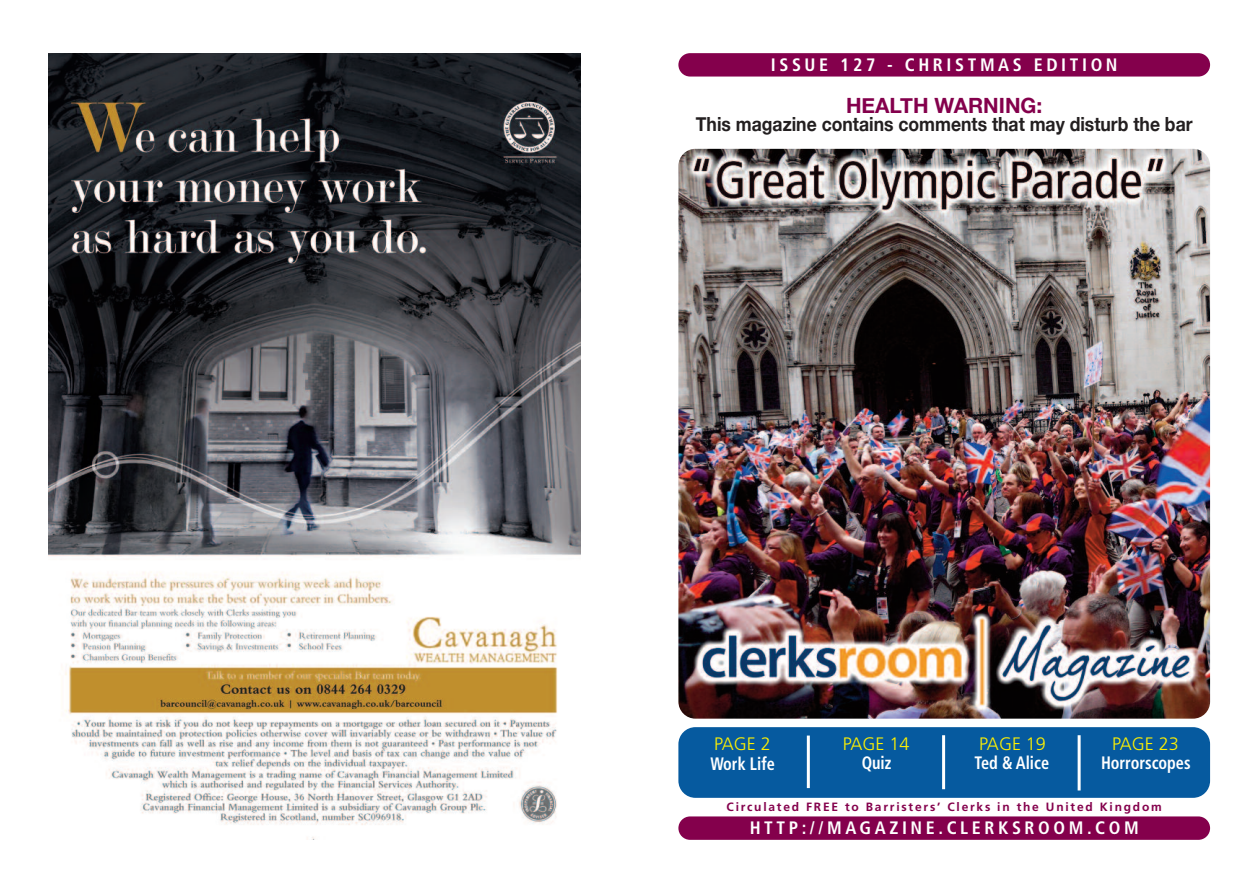
<style>
.page{position:relative;width:1259px;height:893px;background:#fff}
.page>*{position:absolute;margin:0;border:0;box-sizing:border-box;transform-origin:0 0}
.t1{font:700 21px "Helvetica Neue";color:#84004c}
.t2{font:700 19.5px "Helvetica Neue";color:#231f20;scale:.9 1}
.t3{font:700 condensed 18px "Frutiger";letter-spacing:.2em;color:#fff}
.t4{font:700 condensed 18px "Frutiger";color:#fff;scale:.9 1}
.t5{font:300 18px "Frutiger";color:#fff101}
.t6{font:700 condensed 18px "Frutiger";letter-spacing:.2em;color:#fff;scale:.9 1}
.t7{font:700 12px "Frutiger";letter-spacing:.15em;color:#84004c}
</style>
<div class="page">
<div style="left:678px;top:727px;width:532px;height:71px;background:#065a9f;border-radius:17px"></div>
<hr style="left:1077px;top:735px;width:3px;height:55px;background:#fff">
<hr style="left:942px;top:735px;width:3px;height:54px;background:#fff">
<hr style="left:807px;top:735px;width:3px;height:53px;background:#fff">
<div style="left:678px;top:53px;width:532px;height:24px;background:#84004c;border-radius:12px"></div>
<div style="left:678px;top:816px;width:532px;height:24px;background:#84004c;border-radius:12px"></div>
<img style="left:678px;top:149px;width:532px;height:570px;border-radius:17px">
<img style="left:49px;top:53px;width:531px;height:787px">
<p class="t3" style="left:771px;top:58px;width:348px">ISSUE 127 - CHRISTMAS EDITION</p>
<p class="t1" style="left:846px;top:92px;width:198px">HEALTH WARNING:</p>
<p class="t2" style="left:696px;top:112px;width:553px">This magazine contains comments that may disturb the bar</p>
<p class="t5" style="left:714px;top:736px;width:58px">PAGE 2</p>
<p class="t4" style="left:710px;top:756px;width:73px">Work Life</p>
<p class="t5" style="left:843px;top:736px;width:68px">PAGE 14</p>
<p class="t6" style="left:861px;top:755px;width:34px">Quiz</p>
<p class="t5" style="left:979px;top:736px;width:68px">PAGE 19</p>
<p class="t4" style="left:974px;top:755px;width:84px">Ted &amp; Alice</p>
<p class="t5" style="left:1112px;top:736px;width:68px">PAGE 23</p>
<p class="t4" style="left:1101px;top:755px;width:101px">Horrorscopes</p>
<p class="t7" style="left:726px;top:802px;width:437px">Circulated FREE to Barristers’ Clerks in the United Kingdom</p>
<p class="t3" style="left:749px;top:821px;width:390px">HTTP://MAGAZINE.CLERKSROOM.COM</p>
</div>
